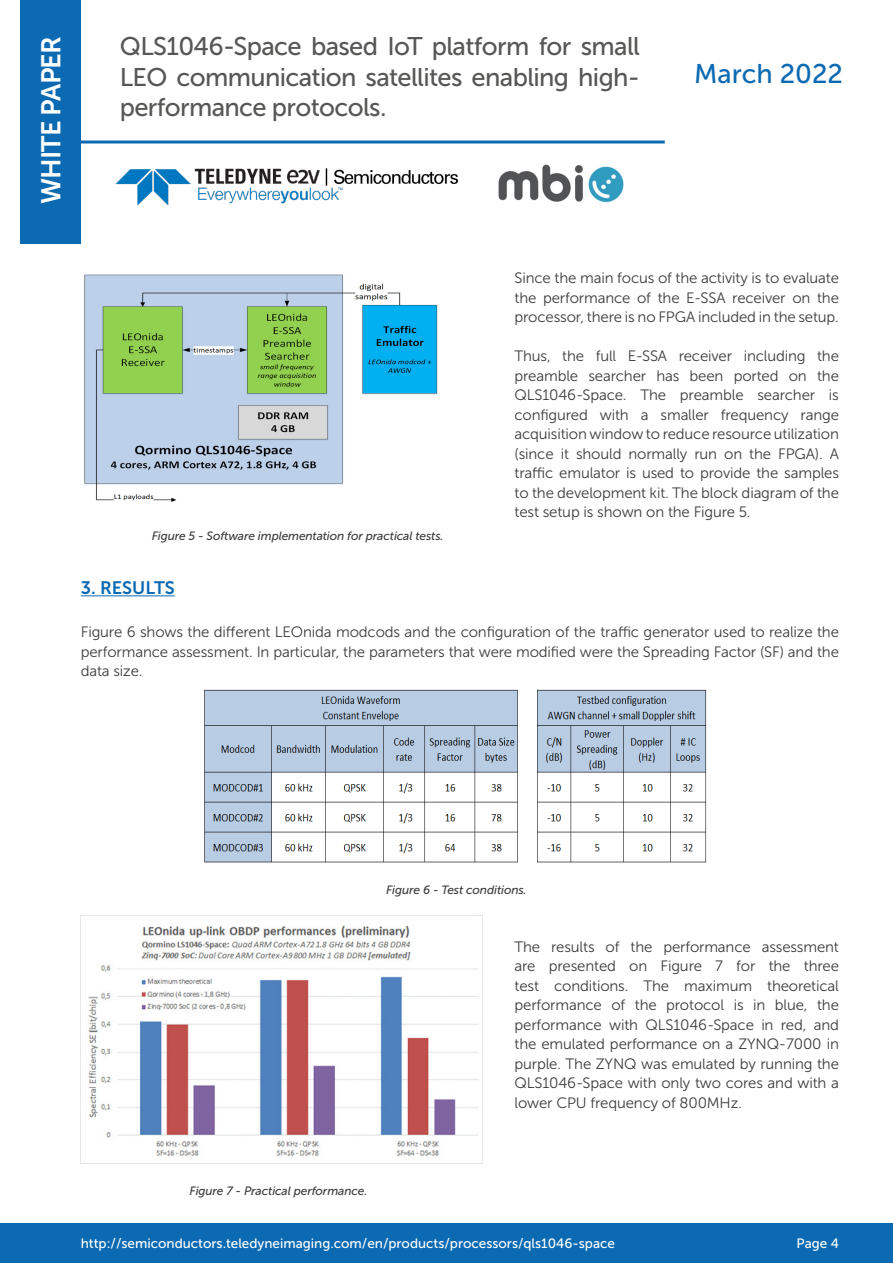
<style>
.page{position:relative;width:893px;height:1263px;background:#fff}
.page>*{position:absolute;margin:0;border:0;box-sizing:border-box;transform-origin:0 0}
.t1{font:27px "Museo Sans 700";letter-spacing:-.03em;color:#fff}
.t2{font:27px "Museo Sans 500";color:#0c6ab3}
.t3{font:25.5px/30.6px "Museo Sans 500";letter-spacing:-.025em;color:#575756;text-align:justify}
.t4{font:18px "Museo Sans 700";color:#0c6ab3}
.t5{font:15px/19.5px "Museo Sans 300";letter-spacing:-.01em;color:#3c3c3b;text-align:justify}
.t6{font:13.5px "Museo Sans 500";color:#fff}
.t7{font:italic 12px "Museo Sans 500";letter-spacing:-.01em;color:#3c3c3b}
</style>
<div class="page">
<hr style="left:81px;top:595px;width:94px;height:1px;background:#0c6ab3">
<div style="left:20px;top:0;width:61px;height:244px;background:#0c6ab3"></div>
<hr style="left:81px;top:141px;width:584px;height:3px;background:#0c6ab3">
<img style="left:115px;top:168px;width:344px;height:38px">
<div style="left:0;top:1223px;width:893px;height:40px;background:#0c6ab3"></div>
<img style="left:84px;top:274px;width:354px;height:228px">
<img style="left:204px;top:689px;width:503px;height:174px">
<img style="left:88px;top:925px;width:391px;height:233px">
<img style="left:498px;top:164px;width:126px;height:39px">
<h1 class="t1" style="left:36px;top:204px;width:170px;rotate:-90deg">WHITE PAPER</h1>
<h2 class="t3" style="left:120px;top:31px;width:522px">QLS1046-Space based IoT platform for small LEO communication satellites enabling high&shy;performance protocols.</h2>
<h1 class="t2" style="left:694px;top:59px;width:150px">March 2022</h1>
<p class="t7" style="left:152px;top:529px;width:293px">Figure 5 - Software implementation for practical tests.</p>
<p class="t4" style="left:81px;top:578px;width:96px">3. RESULTS</p>
<p class="t5" style="left:514px;top:269px;width:326px">Since the main focus of the activity is to evaluate the performance of the E-SSA receiver on the processor, there is no FPGA included in the setup.</p>
<p class="t5" style="left:514px;top:347px;width:326px">Thus, the full E-SSA receiver including the preamble searcher has been ported on the QLS1046-Space. The preamble searcher is configured with a smaller frequency range acquisition window to reduce resource utilization (since it should normally run on the FPGA). A traffic emulator is used to provide the samples to the development kit. The block diagram of the test setup is shown on the Figure 5.</p>
<p class="t5" style="left:81px;top:623px;width:760px">Figure 6 shows the different LEOnida modcods and the configuration of the traffic generator used to realize the performance assessment. In particular, the parameters that were modified were the Spreading Factor (SF) and the data size.</p>
<p class="t7" style="left:386px;top:883px;width:142px">Figure 6 - Test conditions.</p>
<p class="t5" style="left:514px;top:937px;width:326px">The results of the performance assessment are presented on Figure 7 for the three test conditions. The maximum theoretical performance of the protocol is in blue, the performance with QLS1046-Space in red, and the emulated performance on a ZYNQ-7000 in purple. The ZYNQ was emulated by running the QLS1046-Space with only two cores and with a lower CPU frequency of 800MHz.</p>
<p class="t7" style="left:190px;top:1184px;width:179px">Figure 7 - Practical performance.</p>
<p class="t6" style="left:81px;top:1235px;width:536px">http://semiconductors.teledyneimaging.com/en/products/processors/qls1046-space</p>
<p class="t6" style="left:797px;top:1235px;width:44px">Page 4</p>
</div>
